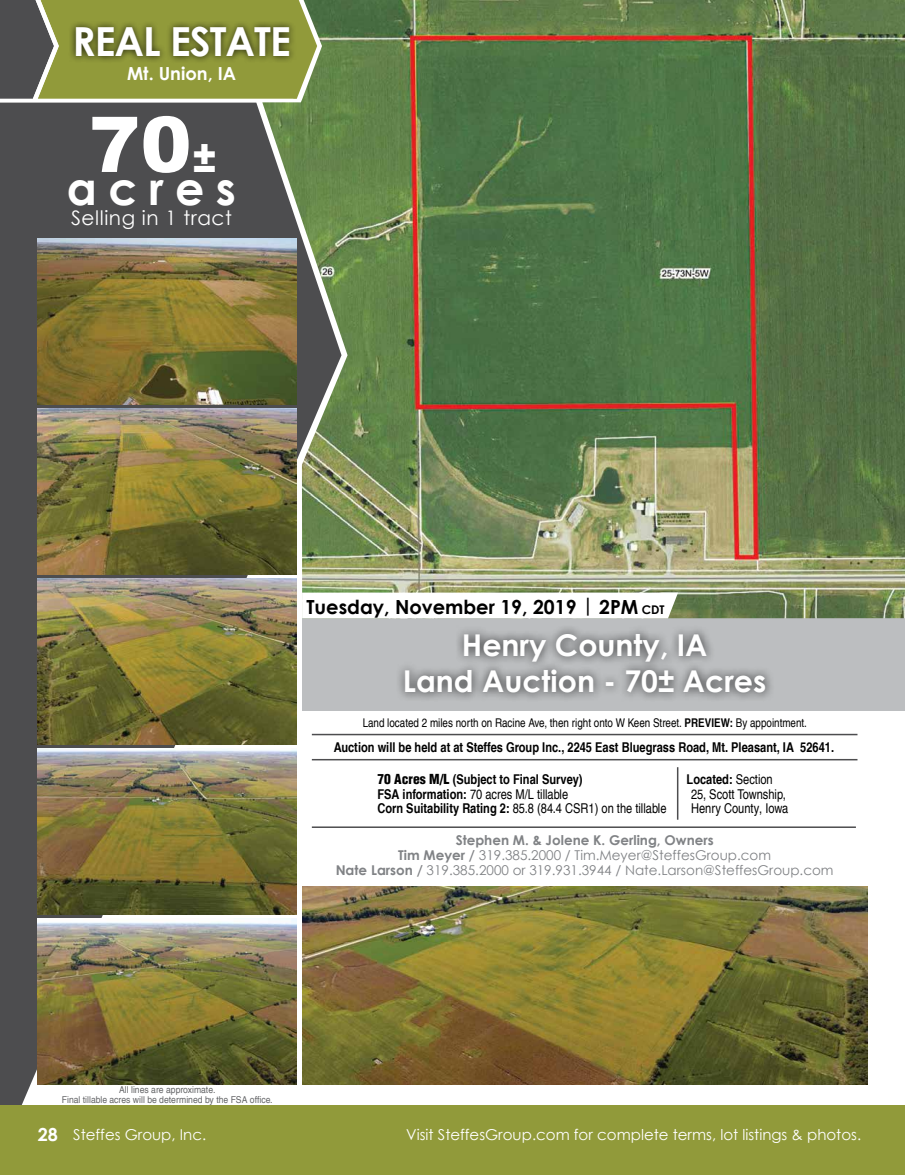
<style>
.page{position:relative;width:905px;height:1175px;background:#fff}
.page>*{position:absolute;margin:0;border:0;box-sizing:border-box;transform-origin:0 0}
.t1{font:900 76.95px "Arial";color:#fff}
.t2{font:700 45.75px "Century Gothic";letter-spacing:.25em;color:#fff}
.t3{font:700 40.05px "Century Gothic";letter-spacing:-.025em;color:#fff}
.t4{font:700 30px/36px "Century Gothic";color:#fff;text-align:center}
.t5{font:19.95px "Century Gothic";letter-spacing:.03em;color:#fff}
.t6{font:700 19.5px "Century Gothic";color:#000}
.t7{font:700 18px "Century Gothic";color:#fff}
.t8{font:15px "Century Gothic";color:#fff}
.t9{font:700 condensed 13.5px/14.2px "Helvetica LT Pro";color:#000}
.t10{font:13.5px/15px "Century Gothic";color:#808285;text-align:center}
.t11{font:condensed 13.5px/14.2px "Helvetica LT Pro";color:#000}
.t12{font:condensed 12px "Helvetica LT Pro";color:#000}
.t13{font:condensed 9.45px/9.8px "Helvetica LT Pro";color:#636466;text-align:center;scale:1.11 1}
.s1{font-size:38.85px}
.s2{font-size:12px}
.s3{font-weight:700}
.s4{font-weight:900}
.s5{font-weight:400}
.s6{font-weight:700;font-size:18px}
</style>
<div class="page">
<svg style="left:0;top:102px;width:341px;height:1003px;fill:#4d4d4f"></svg>
<div style="left:302px;top:618px;width:602px;height:93px;background:#bcbec0"></div>
<div style="left:395px;top:624px;width:379px;height:79px;background:#000;opacity:.75"></div>
<svg style="left:0;top:0;width:262px;height:99px;background:#7d833d"></svg>
<img style="left:38px;top:409px;width:224px;height:165px">
<img style="left:262px;top:0;width:642px;height:618px">
<svg style="left:302px;top:592px;width:376px;height:26px"></svg>
<img style="left:38px;top:239px;width:259px;height:166px">
<img style="left:38px;top:579px;width:259px;height:165px">
<img style="left:38px;top:748px;width:259px;height:166px">
<img style="left:38px;top:918px;width:259px;height:166px">
<img style="left:303px;top:886px;width:564px;height:198px">
<hr style="left:312px;top:826px;width:543px;height:2px;background:#4d4d4f">
<hr style="left:312px;top:733px;width:545px;height:2px;background:#4d4d4f">
<hr style="left:312px;top:759px;width:545px;height:1px;background:#4d4d4f">
<hr style="left:677px;top:767px;width:1px;height:52px;background:#4d4d4f">
<div style="left:0;top:1105px;width:904px;height:69px;background:#919a3a"></div>
<h3 class="t3" style="left:72px;top:11px;width:220px">REAL ESTATE</h3>
<h3 class="t7" style="left:127px;top:60px;width:111px">Mt. Union, IA</h3>
<h1 class="t1" style="left:89px;top:89px;width:130px">70<span class="s1">±</span></h1>
<h2 class="t2" style="left:67px;top:153px;width:171px">acres</h2>
<h3 class="t5" style="left:71px;top:204px;width:162px">Selling in 1 tract</h3>
<h3 class="t6" style="left:306px;top:592px;width:360px">Tuesday, November 19, 2019 | 2PM <span class="s2">CDT</span></h3>
<h3 class="t4" style="left:403px;top:626px;width:365px">Henry County, IA<br>Land Auction - 70± Acres</h3>
<p class="t12" style="left:362px;top:715px;width:445px">Land located 2 miles north on Racine Ave, then right onto W Keen Street. <span class="s3">PREVIEW:</span> By appointment.</p>
<p class="t9" style="left:334px;top:740px;width:502px">Auction will be held at at Steffes Group Inc., 2245 East Bluegrass Road, Mt. Pleasant, IA 52641.</p>
<p class="t9" style="left:377px;top:772px;width:290px"><span class="s4">70 Acres M/L</span> (Subject to Final Survey)<br>FSA information: <span class="s5">70 acres M/L tillable<br></span>Corn Suitability Rating 2: <span class="s5">85.8 (84.4 CSR1) on the tillable</span></p>
<p class="t11" style="left:691px;top:772px;width:99px;text-indent:-4px"><span class="s3">Located:</span> Section<br>25, Scott Township,<br>Henry County, Iowa</p>
<p class="t10" style="left:335px;top:832px;width:499px"><span class="s3">Stephen M. &amp; Jolene K. Gerling, Owners<br>Tim Meyer /</span> 319.385.2000 / Tim.Meyer@SteffesGroup.com<br><span class="s3">Nate Larson /</span> 319.385.2000 or 319.931.3944 / Nate.Larson@SteffesGroup.com</p>
<p class="t13" style="left:62px;top:1084px;width:191px">All lines are approximate.<br>Final tillable acres will be determined by the FSA office.</p>
<p class="t8" style="left:38px;top:1124px;width:170px"><span class="s6">28</span> Steffes Group, Inc.</p>
<p class="t8" style="left:406px;top:1124px;width:456px">Visit SteffesGroup.com for complete terms, lot listings &amp; photos.</p>
</div>
